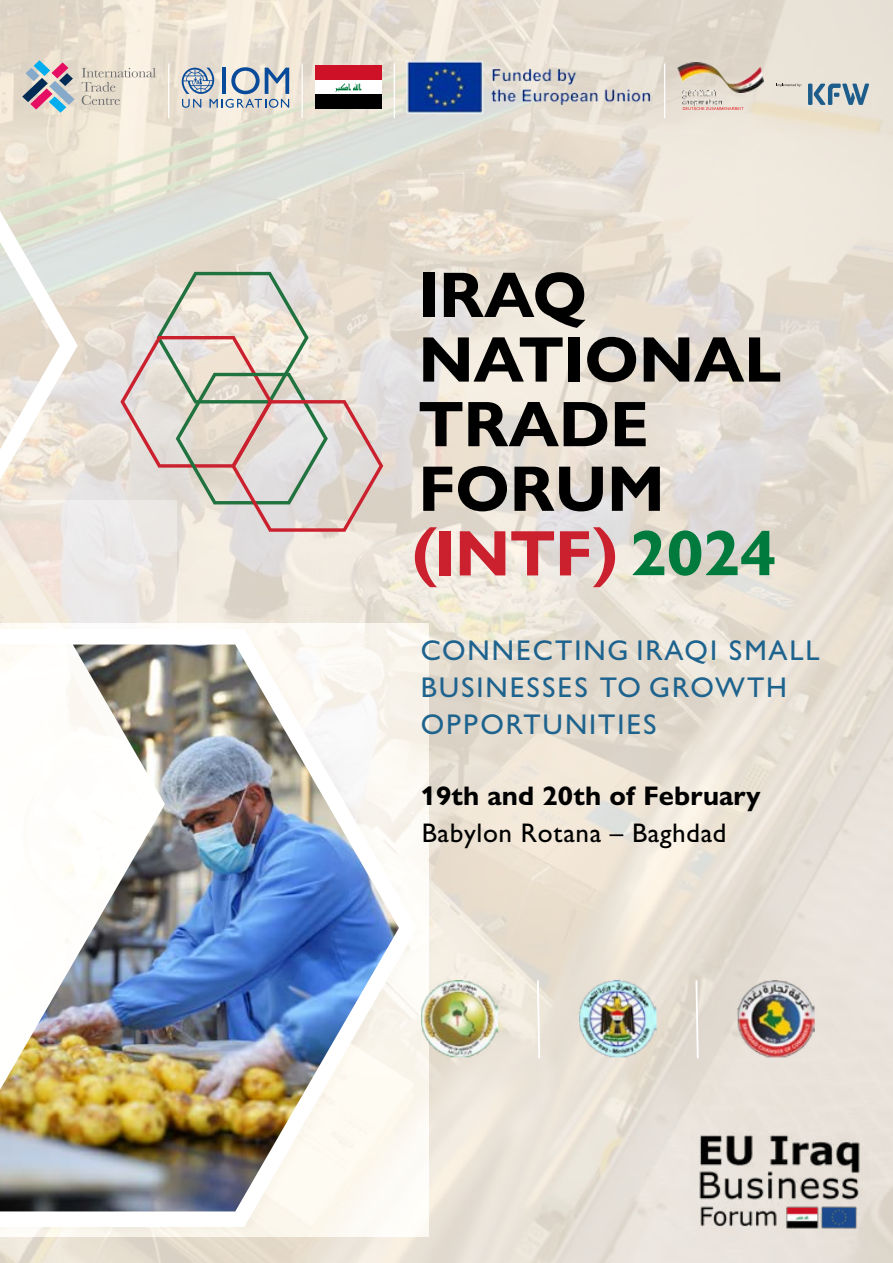
<style>
.page{position:relative;width:893px;height:1263px;background:#fff}
.page>*{position:absolute;margin:0;border:0;box-sizing:border-box;transform-origin:0 0}
.t1{font:700 64.65px "Gill Sans Nova";color:#007a3d}
.t2{font:700 64.65px "Gill Sans Nova";color:#cb202e}
.t3{font:500 28.65px/37.3px "Gill Sans Nova";letter-spacing:.065em;color:#1e638e}
.t4{font:700 27px "Gill Sans Nova";letter-spacing:.005em;color:#000}
.t5{font:500 27px "Gill Sans Nova";letter-spacing:.025em;color:#000}
.s1{color:#cb202e}
</style>
<div class="page">
<img style="left:0;top:0;width:893px;height:1263px">
<svg style="left:0;top:211px;width:78px;height:269px"></svg>
<svg style="left:0;top:505px;width:165px;height:118px;background:#ede7e2"></svg>
<img style="left:0;top:623px;width:428px;height:614px">
<svg style="left:0;top:629px;width:417px;height:598px"></svg>
<img style="left:0;top:644px;width:399px;height:567px">
<hr style="left:168px;top:63px;width:1px;height:55px;background:#fff">
<hr style="left:302px;top:63px;width:1px;height:55px;background:#fff">
<hr style="left:664px;top:63px;width:1px;height:55px;background:#fff">
<hr style="left:394px;top:63px;width:1px;height:55px;background:#fff">
<svg style="left:22px;top:60px;width:53px;height:53px;background:#aea9b6"></svg>
<svg style="left:82px;top:68px;width:74px;height:37px;background:#e0d8ca"></svg>
<svg style="left:182px;top:67px;width:107px;height:41px;background:#aab7c4"></svg>
<div style="left:315px;top:79px;width:66px;height:16px;background:#fff"></div>
<div style="left:315px;top:65px;width:66px;height:15px;background:#ce1126"></div>
<div style="left:315px;top:95px;width:66px;height:14px;background:#000"></div>
<svg style="left:335px;top:83px;width:27px;height:9px"></svg>
<svg style="left:120px;top:272px;width:263px;height:260px;background:#dbd0c7"></svg>
<div style="left:423px;top:273px;width:11px;height:44px;background:#000"></div>
<svg style="left:444px;top:272px;width:141px;height:56px;background:#7f7b75"></svg>
<svg style="left:423px;top:337px;width:140px;height:45px;background:#797570"></svg>
<div style="left:568px;top:337px;width:12px;height:45px;background:#000"></div>
<svg style="left:587px;top:337px;width:49px;height:45px;background:#65625d"></svg>
<svg style="left:644px;top:337px;width:136px;height:45px;background:#736f69"></svg>
<svg style="left:420px;top:402px;width:42px;height:44px;background:#87817a"></svg>
<svg style="left:468px;top:402px;width:139px;height:44px;background:#6a6661"></svg>
<svg style="left:615px;top:402px;width:31px;height:44px"></svg>
<svg style="left:423px;top:467px;width:29px;height:44px"></svg>
<svg style="left:458px;top:466px;width:49px;height:45px;background:#64615d"></svg>
<svg style="left:514px;top:467px;width:89px;height:44px;background:#64605b"></svg>
<svg style="left:612px;top:467px;width:48px;height:44px;background:#524f4c"></svg>
<div style="left:439px;top:531px;width:11px;height:44px;background:#cb202e"></div>
<svg style="left:460px;top:531px;width:45px;height:44px;background:#d7656b"></svg>
<svg style="left:511px;top:531px;width:43px;height:44px;background:#de9496"></svg>
<svg style="left:560px;top:531px;width:29px;height:44px"></svg>
<img style="left:405px;top:58px;width:256px;height:57px">
<img style="left:737px;top:980px;width:78px;height:77px">
<img style="left:421px;top:980px;width:78px;height:77px">
<img style="left:578px;top:980px;width:79px;height:77px">
<svg style="left:536px;top:978px;width:5px;height:82px"></svg>
<svg style="left:695px;top:978px;width:5px;height:82px"></svg>
<svg style="left:777px;top:84px;width:25px;height:3px"></svg>
<svg style="left:808px;top:84px;width:61px;height:21px"></svg>
<img style="left:678px;top:62px;width:86px;height:31px">
<svg style="left:683px;top:107px;width:60px;height:3px"></svg>
<img style="left:682px;top:91px;width:40px;height:14px">
<img style="left:690px;top:1130px;width:178px;height:118px">
<h1 class="t2" style="left:412px;top:510px;width:25px">(</h1>
<h1 class="t1" style="left:594px;top:513px;width:184px"><span class="s1">)</span> 2024</h1>
<p class="t3" style="left:421px;top:631px;width:400px">CONNECTING IRAQI SMALL<br>BUSINESSES TO GROWTH<br>OPPORTUNITIES</p>
<p class="t4" style="left:421px;top:779px;width:342px">19th and 20th of February</p>
<p class="t5" style="left:422px;top:816px;width:306px">Babylon Rotana – Baghdad</p>
</div>
